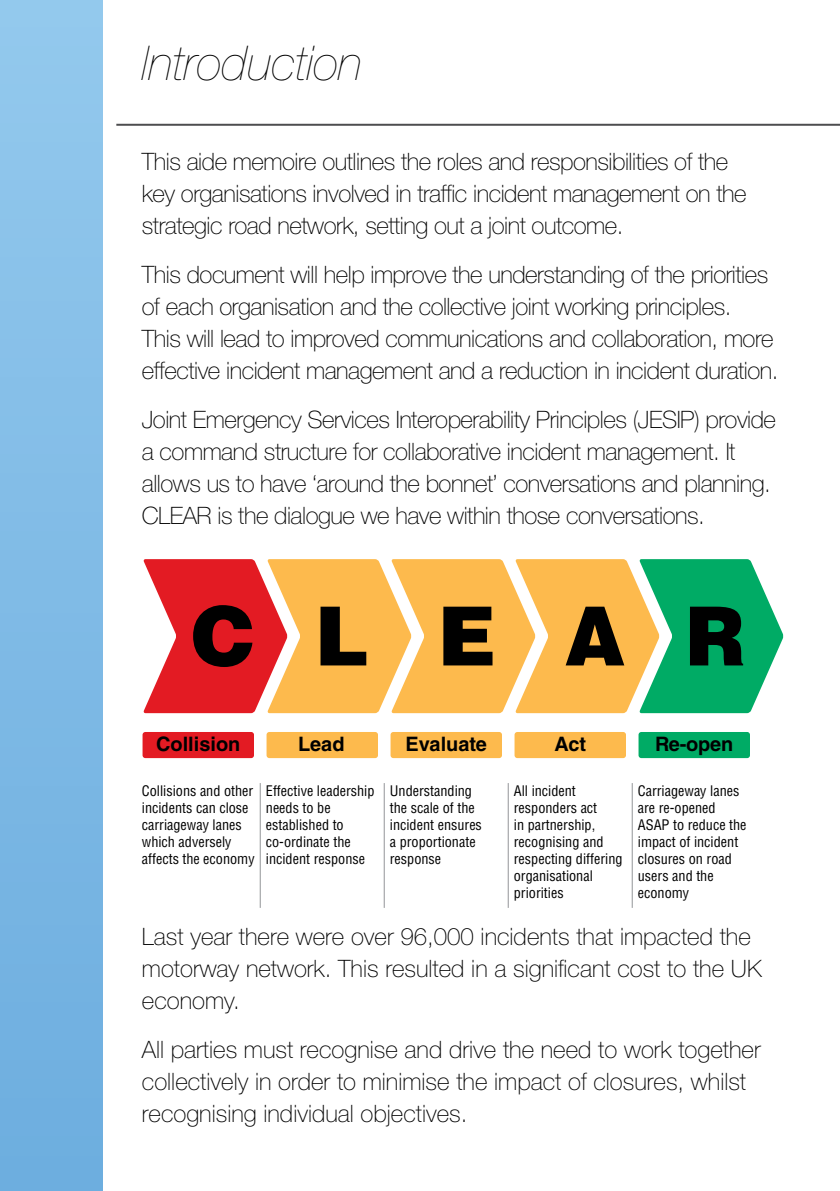
<style>
.page{position:relative;width:840px;height:1191px;background:#fff}
.page>*{position:absolute;margin:0;border:0;box-sizing:border-box;transform-origin:0 0}
.t1{font:900 81.6px "Helvetica LT Std";color:#000}
.t2{font:900 81.6px "Helvetica LT Std";color:#000;scale:.95 1}
.t3{font:italic 200 48px "Helvetica Neue LT Pro";color:#000}
.Body__Role{font:100 24px/32px "Helvetica Neue LT Pro";letter-spacing:-.02em;color:#000}
.Body__Role-2{font:100 24px/32px "Helvetica Neue LT Pro";color:#000}
.t4{font:700 20px "Helvetica LT Std";color:#000}
.t5{font:condensed 14.2px/17px "Helvetica LT Std";color:#000}
</style>
<div class="page">
<div style="left:0;top:0;width:102px;height:1191px;background:linear-gradient(to bottom,#93c9ed,#6daddf)"></div>
<hr style="left:116px;top:124px;width:723px;height:2px;background:#4d4d4f">
<div style="left:638px;top:732px;width:111px;height:26px;background:#00ab65;border-radius:3px"></div>
<div style="left:514px;top:732px;width:111px;height:26px;background:#fdba4d;border-radius:3px"></div>
<div style="left:390px;top:732px;width:111px;height:26px;background:#fdba4d;border-radius:3px"></div>
<div style="left:266px;top:732px;width:112px;height:26px;background:#fdba4d;border-radius:3px"></div>
<svg style="left:143px;top:559px;width:639px;height:154px;background:#cca461"></svg>
<div style="left:142px;top:732px;width:112px;height:26px;background:#e31b23;border-radius:3px"></div>
<hr style="left:260px;top:783px;width:1px;height:125px;background:#939598">
<hr style="left:383px;top:783px;width:1px;height:125px;background:#939598">
<hr style="left:507px;top:783px;width:1px;height:125px;background:#939598">
<hr style="left:631px;top:783px;width:1px;height:125px;background:#939598">
<p class="t3" style="left:142px;top:34px;width:222px">Introduction</p>
<p class="Body__Role" style="left:142px;top:145px;width:605px">This aide memoire outlines the roles and responsibilities of the key organisations involved in traffic incident management on the strategic road network, setting out a joint outcome.</p>
<p class="Body__Role" style="left:142px;top:258px;width:638px">This document will help improve the understanding of the priorities of each organisation and the collective joint working principles.<br>This will lead to improved communications and collaboration, more effective incident management and a reduction in incident duration.</p>
<p class="Body__Role" style="left:142px;top:403px;width:635px">Joint Emergency Services Interoperability Principles (JESIP) provide a command structure for collaborative incident management. It allows us to have ‘around the bonnet’ conversations and planning.<br>CLEAR is the dialogue we have within those conversations.</p>
<p class="t1" style="left:191px;top:583px;width:65px">C</p>
<p class="t1" style="left:314px;top:583px;width:183px">L E</p>
<p class="t2" style="left:564px;top:583px;width:65px">A</p>
<p class="t2" style="left:684px;top:583px;width:65px">R</p>
<p class="t4" style="left:156px;top:731px;width:86px">Collision</p>
<p class="t5" style="left:142px;top:782px;width:114px">Collisions and other incidents can close carriageway lanes which adversely affects the economy</p>
<p class="t4" style="left:654px;top:731px;width:80px">Re-open</p>
<p class="t5" style="left:637px;top:782px;width:110px">Carriageway lanes are re-opened<br>ASAP to reduce the impact of incident closures on road users and the economy</p>
<p class="Body__Role-2" style="left:142px;top:920px;width:621px">Last year there were over 96,000 incidents that impacted the motorway network. This resulted in a significant cost to the UK economy.</p>
<p class="Body__Role-2" style="left:142px;top:1033px;width:620px">All parties must recognise and drive the need to work together collectively in order to minimise the impact of closures, whilst recognising individual objectives.</p>
<p class="t4" style="left:298px;top:731px;width:48px">Lead</p>
<p class="t5" style="left:266px;top:782px;width:110px">Effective leadership needs to be established to co-ordinate the incident response</p>
<p class="t4" style="left:405px;top:731px;width:83px">Evaluate</p>
<p class="t5" style="left:389px;top:782px;width:93px">Understanding the scale of the incident ensures a proportionate response</p>
<p class="t4" style="left:554px;top:731px;width:33px">Act</p>
<p class="t5" style="left:513px;top:782px;width:110px">All incident responders act<br>in partnership, recognising and respecting differing organisational priorities</p>
</div>
